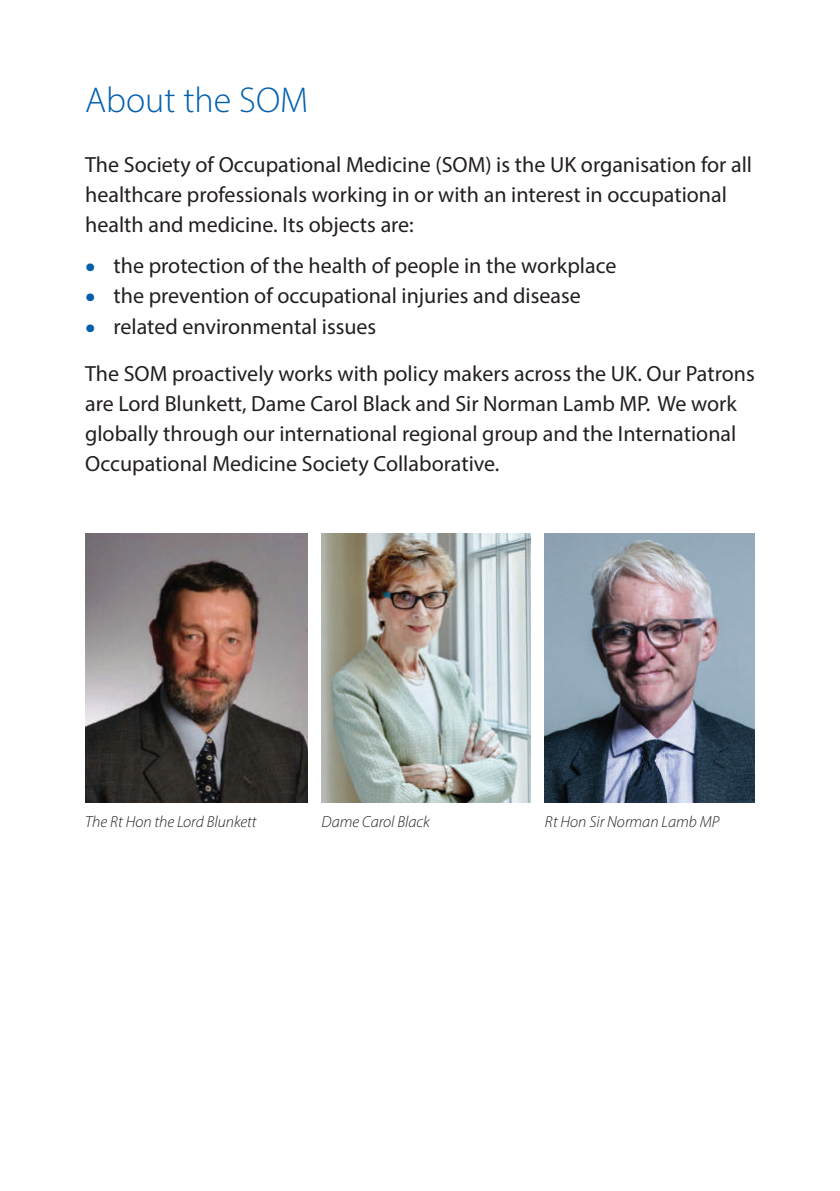
<style>
.page{position:relative;width:840px;height:1191px;background:#fff}
.page>*{position:absolute;margin:0;border:0;box-sizing:border-box;transform-origin:0 0}
.t1{font:300 36px "Myriad Pro";color:#015fae}
.t2{font:22px/30px "Myriad Pro";color:#231f20}
.t3{font:italic 300 16px "Myriad Pro";color:#231f20}
.s1{font-size:37px;color:#015fae}
</style>
<div class="page">
<img style="left:321px;top:533px;width:209px;height:269px">
<img style="left:85px;top:533px;width:222px;height:269px">
<img style="left:544px;top:533px;width:209px;height:269px">
<h1 class="t1" style="left:85px;top:78px;width:224px">About the SOM</h1>
<p class="t2" style="left:85px;top:149px;width:668px">The Society of Occupational Medicine (SOM) is the UK organisation for all healthcare professionals working in or with an interest in occupational health and medicine. Its objects are:</p>
<p class="t2" style="left:85px;top:251px;width:532px"><span class="s1">•</span> the protection of the health of people in the workplace</p>
<p class="t2" style="left:85px;top:281px;width:497px"><span class="s1">•</span> the prevention of occupational injuries and disease</p>
<p class="t2" style="left:85px;top:302px;width:670px;line-height:47px"><span class="s1">•</span> related environmental issues<br>The SOM proactively works with policy makers across the UK. Our Patrons</p>
<p class="t2" style="left:85px;top:388px;width:652px;text-align:justify">are Lord Blunkett, Dame Carol Black and Sir Norman Lamb MP. We work globally through our international regional group and the International Occupational Medicine Society Collaborative.</p>
<p class="t3" style="left:85px;top:812px;width:173px">The Rt Hon the Lord Blunkett</p>
<p class="t3" style="left:544px;top:812px;width:176px">Rt Hon Sir Norman Lamb MP</p>
<p class="t3" style="left:321px;top:812px;width:110px">Dame Carol Black</p>
</div>
